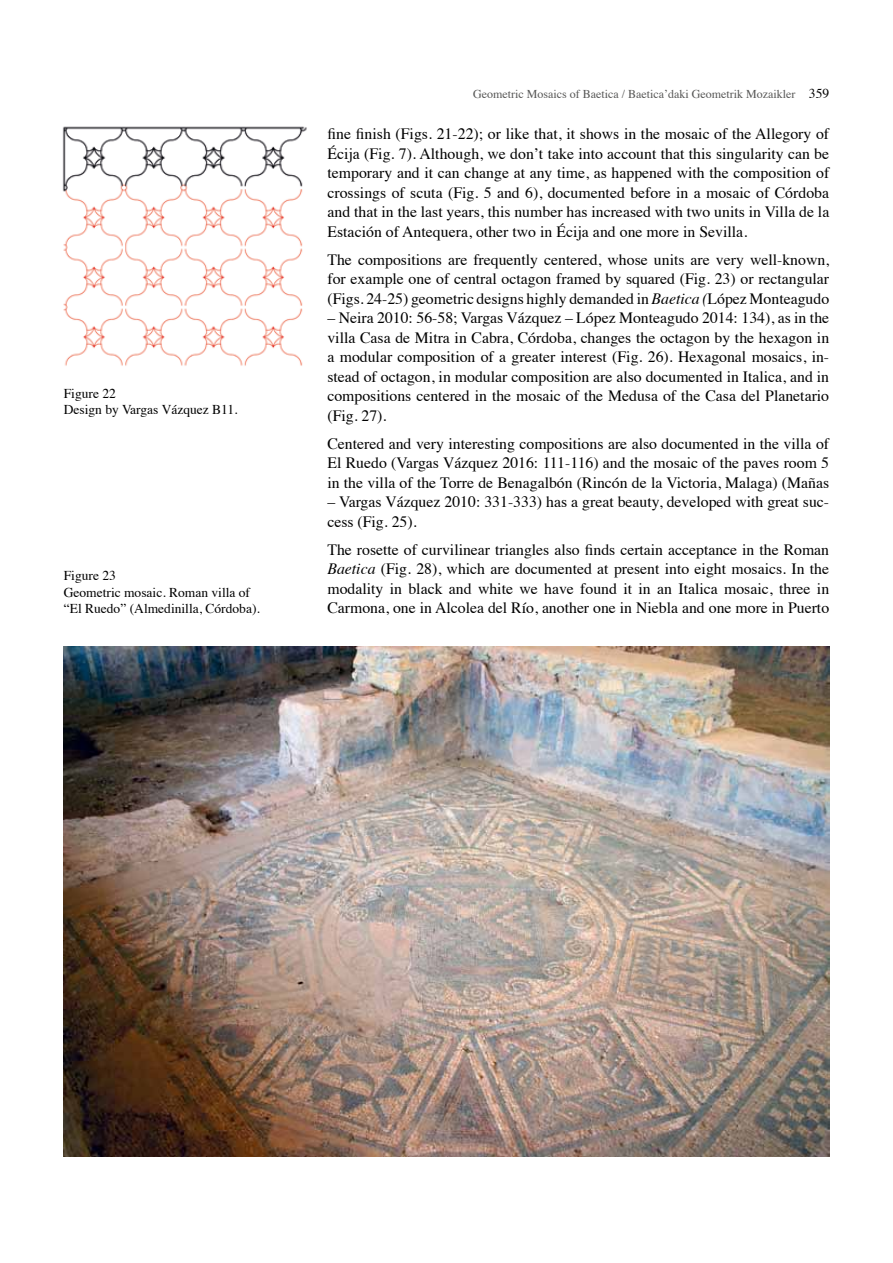
<style>
.page{position:relative;width:893px;height:1263px;background:#fff}
.page>*{position:absolute;margin:0;border:0;box-sizing:border-box;transform-origin:0 0}
.t1{font:15.75px/19.5px "Times";color:#000;text-align:justify}
.t2{font:13.5px/16.5px "Times";color:#000}
.t3{font:12px "Times";color:#575756}
.s1{font-size:13.5px;color:#000}
.s2{font-style:italic}
</style>
<div class="page">
<img style="left:62px;top:126px;width:245px;height:240px">
<img style="left:64px;top:646px;width:765px;height:511px">
<p class="t2" style="left:64px;top:384px;width:175px">Figure 22<br>Design by Vargas Vázquez B11.</p>
<p class="t2" style="left:64px;top:566px;width:198px">Figure 23<br>Geometric mosaic. Roman villa of “El Ruedo” (Almedinilla, Córdoba).</p>
<p class="t3" style="left:473px;top:83px;width:357px">Geometric Mosaics of Baetica / Baetica’daki Geometrik Mozaikler <span class="s1">359</span></p>
<p class="t1" style="left:327px;top:123px;width:503px">fine finish (Figs. 21-22); or like that, it shows in the mosaic of the Allegory of Écija (Fig. 7). Although, we don’t take into account that this singularity can be temporary and it can change at any time, as happened with the composition of crossings of scuta (Fig. 5 and 6), documented before in a mosaic of Córdoba and that in the last years, this number has increased with two units in Villa de la Estación of Antequera, other two in Écija and one more in Sevilla.</p>
<p class="t1" style="left:327px;top:248px;width:503px">The compositions are frequently centered, whose units are very well-known, for example one of central octagon framed by squared (Fig. 23) or rectangular (Figs. 24-25) geometric designs highly demanded in <span class="s2">Baetica (</span>López Monteagudo</p>
<p class="t1" style="left:327px;top:307px;width:503px">– Neira 2010: 56-58; Vargas Vázquez – López Monteagudo 2014: 134), as in the villa Casa de Mitra in Cabra, Córdoba, changes the octagon by the hexagon in a modular composition of a greater interest (Fig. 26). Hexagonal mosaics, in&shy;stead of octagon, in modular composition are also documented in Italica, and in compositions centered in the mosaic of the Medusa of the Casa del Planetario (Fig. 27).</p>
<p class="t1" style="left:327px;top:432px;width:503px">Centered and very interesting compositions are also documented in the villa of El Ruedo (Vargas Vázquez 2016: 111-116) and the mosaic of the paves room 5 in the villa of the Torre de Benagalbón (Rincón de la Victoria, Malaga) (Mañas</p>
<p class="t1" style="left:327px;top:491px;width:503px">– Vargas Vázquez 2010: 331-333) has a great beauty, developed with great suc&shy;cess (Fig. 25).</p>
<p class="t1" style="left:327px;top:538px;width:503px">The rosette of curvilinear triangles also finds certain acceptance in the Roman <span class="s2">Baetica</span> (Fig. 28), which are documented at present into eight mosaics. In the modality in black and white we have found it in an Italica mosaic, three in Carmona, one in Alcolea del Río, another one in Niebla and one more in Puerto</p>
</div>
